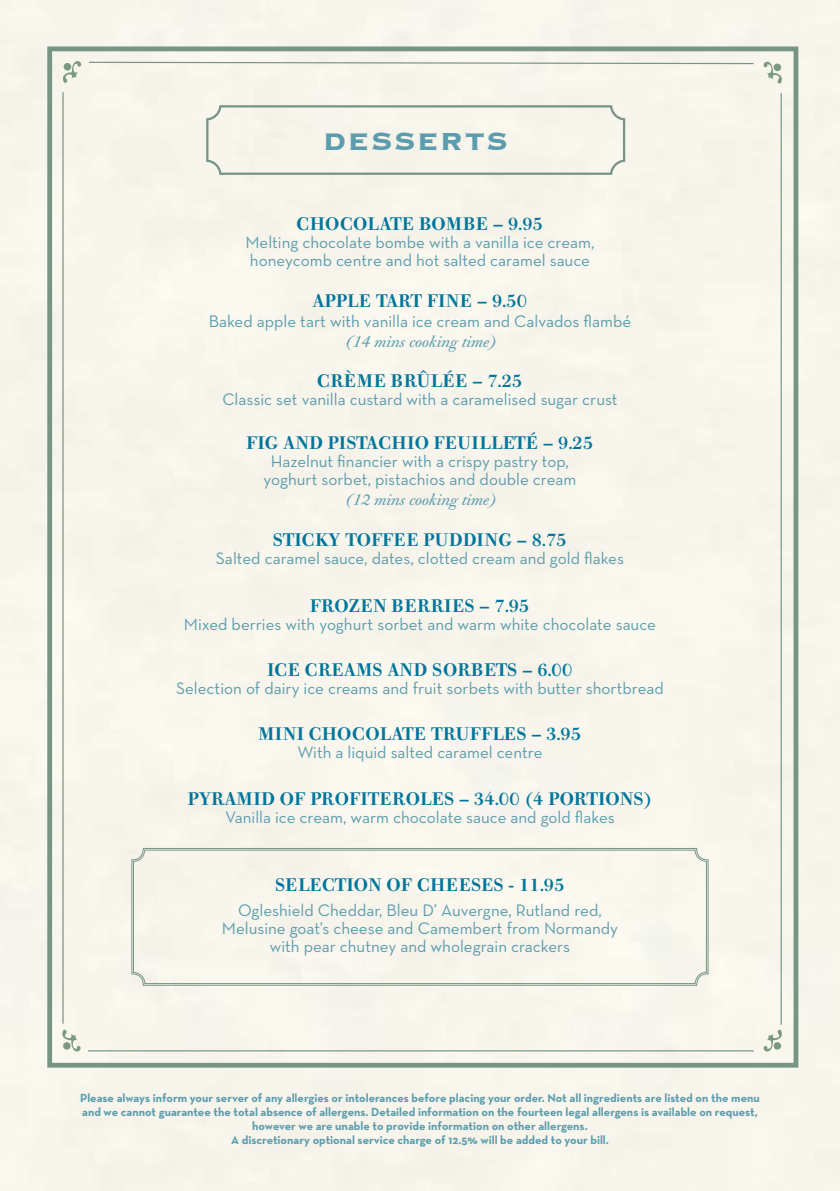
<style>
.page{position:relative;width:840px;height:1191px;background:#fff}
.page>*{position:absolute;margin:0;border:0;box-sizing:border-box;transform-origin:0 0}
.t1{font:700 32px "Copperplate";letter-spacing:.055em;color:#5b9dae}
.t2{font:500 18px "Bodoni Old Face BE";letter-spacing:.02em;color:#00759b}
.t3{font:500 18px "Bodoni Old Face BE";letter-spacing:.04em;color:#00759b}
.t4{font:500 18px "Bodoni Old Face BE";color:#00759b}
.t5{font:17px/18px "Neutra Text";color:#5b9dae;text-align:center}
.t6{font:italic 16px "Bodoni Old Face BE";color:#5b9dae}
.t7{font:700 12px/14px "Neutra Text";color:#5b9dae;text-align:center}
</style>
<div class="page">
<svg style="left:206px;top:105px;width:419px;height:70px;background:#edede3"></svg>
<div style="left:47px;top:46px;width:750px;height:1021px;border:5px solid #769582"></div>
<hr style="left:88px;top:1050px;width:665px;height:1px;background:#769582">
<hr style="left:780px;top:93px;width:1px;height:931px;background:#769582">
<hr style="left:62px;top:92px;width:2px;height:931px;background:#769582">
<svg style="left:88px;top:61px;width:666px;height:4px;background:#d0d8cc"></svg>
<svg style="left:62px;top:1029px;width:19px;height:22px"></svg>
<svg style="left:63px;top:61px;width:18px;height:22px"></svg>
<svg style="left:763px;top:1029px;width:18px;height:22px"></svg>
<svg style="left:763px;top:61px;width:18px;height:23px"></svg>
<div style="left:131px;top:848px;width:577px;height:137px;background:#f8f5ec"></div>
<div style="left:133px;top:850px;width:573px;height:133px;border:1px solid #769582;border-radius:11px"></div>
<h1 class="t1" style="left:323px;top:121px;width:186px">DESSERTS</h1>
<p class="t2" style="left:296px;top:212px;width:248px">CHOCOLATE BOMBE – 9.95</p>
<p class="t5" style="left:245px;top:233px;width:350px;text-align:left">Melting chocolate bombe with a vanilla ice cream, honeycomb centre and hot salted caramel sauce</p>
<p class="t4" style="left:312px;top:289px;width:216px">APPLE TART FINE – 9.50</p>
<p class="t5" style="left:209px;top:311px;width:424px">Baked apple tart with vanilla ice cream and Calvados flambé</p>
<p class="t6" style="left:344px;top:331px;width:152px">(14 mins cooking time)</p>
<p class="t3" style="left:317px;top:369px;width:207px">CRÈME BRÛLÉE – 7.25</p>
<p class="t5" style="left:222px;top:389px;width:396px">Classic set vanilla custard with a caramelised sugar crust</p>
<p class="t2" style="left:246px;top:432px;width:348px">FIG AND PISTACHIO FEUILLETÉ – 9.25</p>
<p class="t5" style="left:263px;top:452px;width:314px">Hazelnut financier with a crispy pastry top, yoghurt sorbet, pistachios and double cream</p>
<p class="t6" style="left:344px;top:490px;width:152px">(12 mins cooking time)</p>
<p class="t2" style="left:273px;top:529px;width:295px">STICKY TOFFEE PUDDING – 8.75</p>
<p class="t5" style="left:216px;top:549px;width:409px">Salted caramel sauce, dates, clotted cream and gold flakes</p>
<p class="t3" style="left:310px;top:595px;width:221px">FROZEN BERRIES – 7.95</p>
<p class="t5" style="left:184px;top:615px;width:473px">Mixed berries with yoghurt sorbet and warm white chocolate sauce</p>
<p class="t2" style="left:267px;top:659px;width:306px">ICE CREAMS AND SORBETS – 6.00</p>
<p class="t5" style="left:176px;top:679px;width:489px">Selection of dairy ice creams and fruit sorbets with butter shortbread</p>
<p class="t2" style="left:258px;top:723px;width:324px">MINI CHOCOLATE TRUFFLES – 3.95</p>
<p class="t5" style="left:297px;top:743px;width:246px">With a liquid salted caramel centre</p>
<p class="t2" style="left:188px;top:788px;width:465px">PYRAMID OF PROFITEROLES – 34.00 (4 PORTIONS)</p>
<p class="t5" style="left:225px;top:808px;width:391px">Vanilla ice cream, warm chocolate sauce and gold flakes</p>
<p class="t2" style="left:275px;top:873px;width:291px">SELECTION OF CHEESES - 11.95</p>
<p class="t5" style="left:222px;top:900px;width:397px">Ogleshield Cheddar, Bleu D’ Auvergne, Rutland red,<br>Melusine goat’s cheese and Camembert from Normandy with pear chutney and wholegrain crackers</p>
<p class="t7" style="left:80px;top:1090px;width:680px">Please always inform your server of any allergies or intolerances before placing your order. Not all ingredients are listed on the menu and we cannot guarantee the total absence of allergens. Detailed information on the fourteen legal allergens is available on request, however we are unable to provide information on other allergens.<br>A discretionary optional service charge of 12.5% will be added to your bill.</p>
</div>
